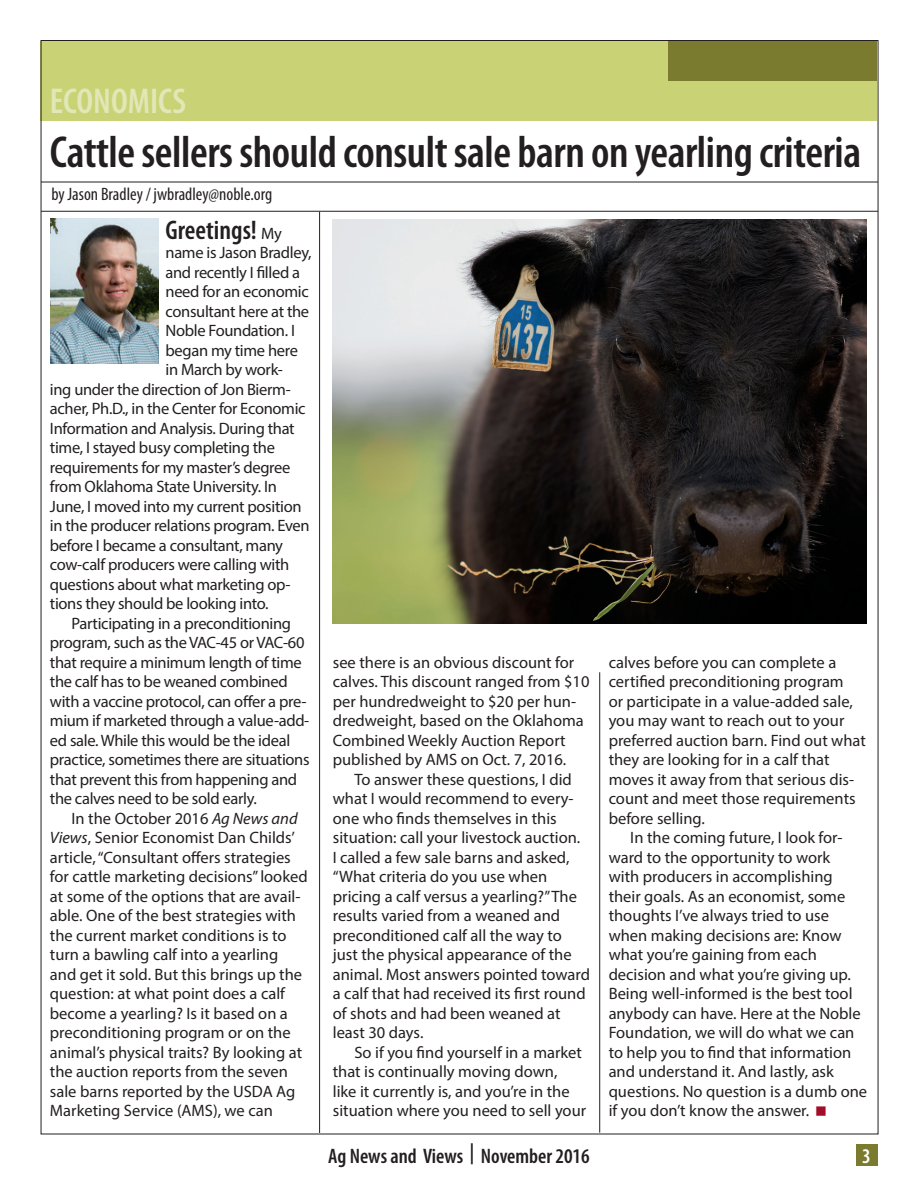
<style>
.page{position:relative;width:918px;height:1188px;background:#fff}
.page>*{position:absolute;margin:0;border:0;box-sizing:border-box;transform-origin:0 0}
.t1{font:600 condensed 45px "Myriad Pro";letter-spacing:-.01em;color:#231f20}
.t2{font:600 condensed 36px "Myriad Pro";color:#e1e7b7}
.t3{font:600 condensed 27px "Myriad Pro";color:#231f20}
.t4{font:600 condensed 21px "Myriad Pro";color:#231f20}
.t5{font:600 condensed 21px "Myriad Pro";color:#fff}
.t6{font:condensed 18px "Myriad Pro";color:#231f20}
.t7{font:16.5px/19.5px "Myriad Pro";color:#231f20}
.t8{font:16.5px "Myriad Pro";letter-spacing:-.02em;color:#231f20}
.s1{font-weight:400;font-stretch:normal;font-size:16.5px}
.s2{font-style:italic}
</style>
<div class="page">
<div style="left:41px;top:41px;width:836px;height:79px;background:#c9d376"></div>
<div style="left:669px;top:41px;width:208px;height:39px;background:#7b7b2f"></div>
<img style="left:51px;top:219px;width:108px;height:144px">
<img style="left:333px;top:219px;width:534px;height:405px">
<hr style="left:319px;top:212px;width:1px;height:921px;background:#231f20">
<hr style="left:599px;top:672px;width:1px;height:461px;background:#231f20">
<div style="left:856px;top:1144px;width:22px;height:22px;background:#7b7b2f"></div>
<hr style="left:41px;top:211px;width:837px;height:1px;background:#231f20">
<hr style="left:41px;top:182px;width:837px;height:1px;background:#231f20">
<h2 class="t2" style="left:50px;top:79px;width:138px">ECONOMICS</h2>
<h1 class="t1" style="left:50px;top:124px;width:813px">Cattle sellers should consult sale barn on yearling criteria</h1>
<p class="t6" style="left:51px;top:183px;width:222px">by Jason Bradley / jwbradley@noble.org</p>
<h3 class="t3" style="left:166px;top:213px;width:118px">Greetings! <span class="s1">My</span></h3>
<p class="t8" style="left:166px;top:242px;width:148px">name is Jason Bradley,</p>
<p class="t8" style="left:166px;top:262px;width:136px">and recently I filled a</p>
<p class="t8" style="left:166px;top:281px;width:145px">need for an economic</p>
<p class="t8" style="left:166px;top:301px;width:145px">consultant here at the</p>
<p class="t8" style="left:166px;top:320px;width:131px">Noble Foundation. I</p>
<p class="t8" style="left:166px;top:340px;width:134px">began my time here</p>
<p class="t8" style="left:166px;top:359px;width:119px">in March by work-</p>
<p class="t8" style="left:50px;top:379px;width:242px">ing under the direction of Jon Bierm-</p>
<p class="t8" style="left:50px;top:398px;width:257px">acher, Ph.D., in the Center for Economic</p>
<p class="t8" style="left:50px;top:418px;width:246px">Information and Analysis. During that</p>
<p class="t8" style="left:50px;top:437px;width:227px">time, I stayed busy completing the</p>
<p class="t8" style="left:50px;top:457px;width:242px">requirements for my master’s degree</p>
<p class="t8" style="left:50px;top:476px;width:229px">from Oklahoma State University. In</p>
<p class="t8" style="left:50px;top:496px;width:253px">June, I moved into my current position</p>
<p class="t8" style="left:50px;top:515px;width:261px">in the producer relations program. Even</p>
<p class="t8" style="left:50px;top:535px;width:235px">before I became a consultant, many</p>
<p class="t8" style="left:50px;top:554px;width:241px">cow-calf producers were calling with</p>
<p class="t8" style="left:50px;top:574px;width:242px">questions about what marketing op-</p>
<p class="t8" style="left:50px;top:593px;width:220px">tions they should be looking into.</p>
<p class="t8" style="left:72px;top:613px;width:221px">Participating in a preconditioning</p>
<p class="t8" style="left:50px;top:632px;width:256px">program, such as the VAC-45 or VAC-60</p>
<p class="t8" style="left:50px;top:652px;width:253px">that require a minimum length of time</p>
<p class="t8" style="left:50px;top:671px;width:239px">the calf has to be weaned combined</p>
<p class="t8" style="left:50px;top:691px;width:258px">with a vaccine protocol, can offer a pre-</p>
<p class="t8" style="left:50px;top:710px;width:261px">mium if marketed through a value-add-</p>
<p class="t8" style="left:50px;top:730px;width:242px">ed sale. While this would be the ideal</p>
<p class="t8" style="left:50px;top:749px;width:261px">practice, sometimes there are situations</p>
<p class="t8" style="left:50px;top:769px;width:249px">that prevent this from happening and</p>
<p class="t8" style="left:50px;top:788px;width:209px">the calves need to be sold early.</p>
<p class="t7" style="left:72px;top:808px;width:228px">In the October 2016 <span class="s2">Ag News and</span></p>
<p class="t7" style="left:50px;top:828px;width:247px"><span class="s2">Views</span>, Senior Economist Dan Childs’</p>
<p class="t7" style="left:50px;top:847px;width:242px">article, “Consultant offers strategies</p>
<p class="t7" style="left:50px;top:867px;width:259px">for cattle marketing decisions” looked</p>
<p class="t7" style="left:50px;top:886px;width:252px">at some of the options that are avail-</p>
<p class="t7" style="left:50px;top:906px;width:248px">able. One of the best strategies with</p>
<p class="t7" style="left:50px;top:925px;width:238px">the current market conditions is to</p>
<p class="t7" style="left:50px;top:945px;width:230px">turn a bawling calf into a yearling</p>
<p class="t7" style="left:50px;top:964px;width:254px">and get it sold. But this brings up the</p>
<p class="t7" style="left:50px;top:984px;width:237px">question: at what point does a calf</p>
<p class="t7" style="left:50px;top:1003px;width:240px">become a yearling? Is it based on a</p>
<p class="t7" style="left:50px;top:1023px;width:242px">preconditioning program or on the</p>
<p class="t7" style="left:50px;top:1042px;width:254px">animal’s physical traits? By looking at</p>
<p class="t7" style="left:50px;top:1062px;width:240px">the auction reports from the seven</p>
<p class="t7" style="left:50px;top:1081px;width:247px">sale barns reported by the USDA Ag</p>
<p class="t7" style="left:50px;top:1101px;width:224px">Marketing Service (AMS), we can</p>
<p class="t7" style="left:333px;top:652px;width:258px">see there is an obvious discount for calves. This discount ranged from $10 per hundredweight to $20 per hun&shy;dredweight, based on the Oklahoma Combined Weekly Auction Report published by AMS on Oct. 7, 2016.</p>
<p class="t7" style="left:333px;top:769px;width:259px;text-indent:22px">To answer these questions, I did what I would recommend to every&shy;one who finds themselves in this situation: call your livestock auction.<br>I called a few sale barns and asked, “What criteria do you use when pricing a calf versus a yearling?” The results varied from a weaned and preconditioned calf all the way to just the physical appearance of the animal. Most answers pointed toward a calf that had received its first round of shots and had been weaned at least 30 days.</p>
<p class="t7" style="left:333px;top:1042px;width:255px;text-indent:22px">So if you find yourself in a market that is continually moving down,<br>like it currently is, and you’re in the situation where you need to sell your</p>
<p class="t7" style="left:609px;top:652px;width:259px">calves before you can complete a certified preconditioning program<br>or participate in a value-added sale, you may want to reach out to your preferred auction barn. Find out what they are looking for in a calf that moves it away from that serious dis&shy;count and meet those requirements before selling.</p>
<p class="t7" style="left:609px;top:828px;width:260px;text-indent:22px">In the coming future, I look for&shy;ward to the opportunity to work<br>with producers in accomplishing their goals. As an economist, some thoughts I’ve always tried to use when making decisions are: Know what you’re gaining from each decision and what you’re giving up.<br>Being well-informed is the best tool anybody can have. Here at the Noble Foundation, we will do what we can to help you to find that information and understand it. And lastly, ask questions. No question is a dumb one if you don’t know the answer.</p>
<p class="t4" style="left:328px;top:1143px;width:263px">Ag News and Views | November 2016</p>
<p class="t5" style="left:862px;top:1143px;width:10px">3</p>
</div>
